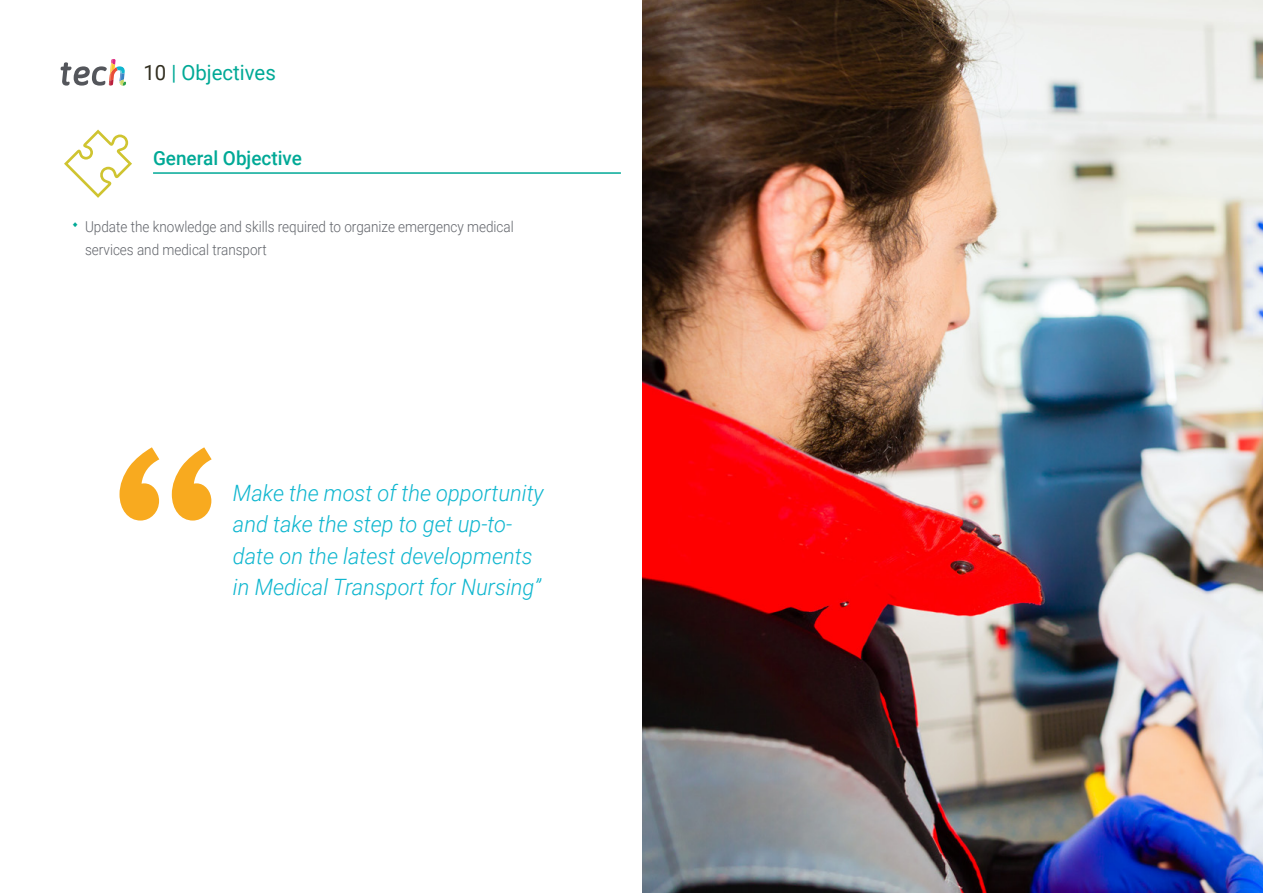
<style>
.page{position:relative;width:1263px;height:893px;background:#fff}
.page>*{position:absolute;margin:0;border:0;box-sizing:border-box;transform-origin:0 0}
.t1{font:italic 300 22.5px/31.5px "Roboto";color:#0fb6cf}
.t2{font:21px "Roboto";color:#00a996}
.t3{font:500 19.5px "Roboto";color:#00a996}
.t4{font:300 15px/22.5px "Roboto";color:#61646a;scale:.9 1}
.s1{color:#312e20}
</style>
<div class="page">
<hr style="left:153px;top:173px;width:468px;height:1px;background:#00a996">
<svg style="left:64px;top:130px;width:68px;height:68px"></svg>
<img style="left:642px;top:0;width:621px;height:893px">
<svg style="left:61px;top:59px;width:65px;height:27px"></svg>
<svg style="left:119px;top:447px;width:93px;height:74px"></svg>
<p class="t2" style="left:144px;top:57px;width:134px"><span class="s1">10</span> | Objectives</p>
<p class="t3" style="left:153px;top:144px;width:150px">General Objective</p>
<p class="t4" style="left:85px;top:215px;width:478px">Update the knowledge and skills required to organize emergency medical services and medical transport</p>
<p class="t1" style="left:233px;top:476px;width:312px">Make the most of the opportunity and take the step to get up-to&shy;date on the latest developments in Medical Transport for Nursing”</p>
</div>
